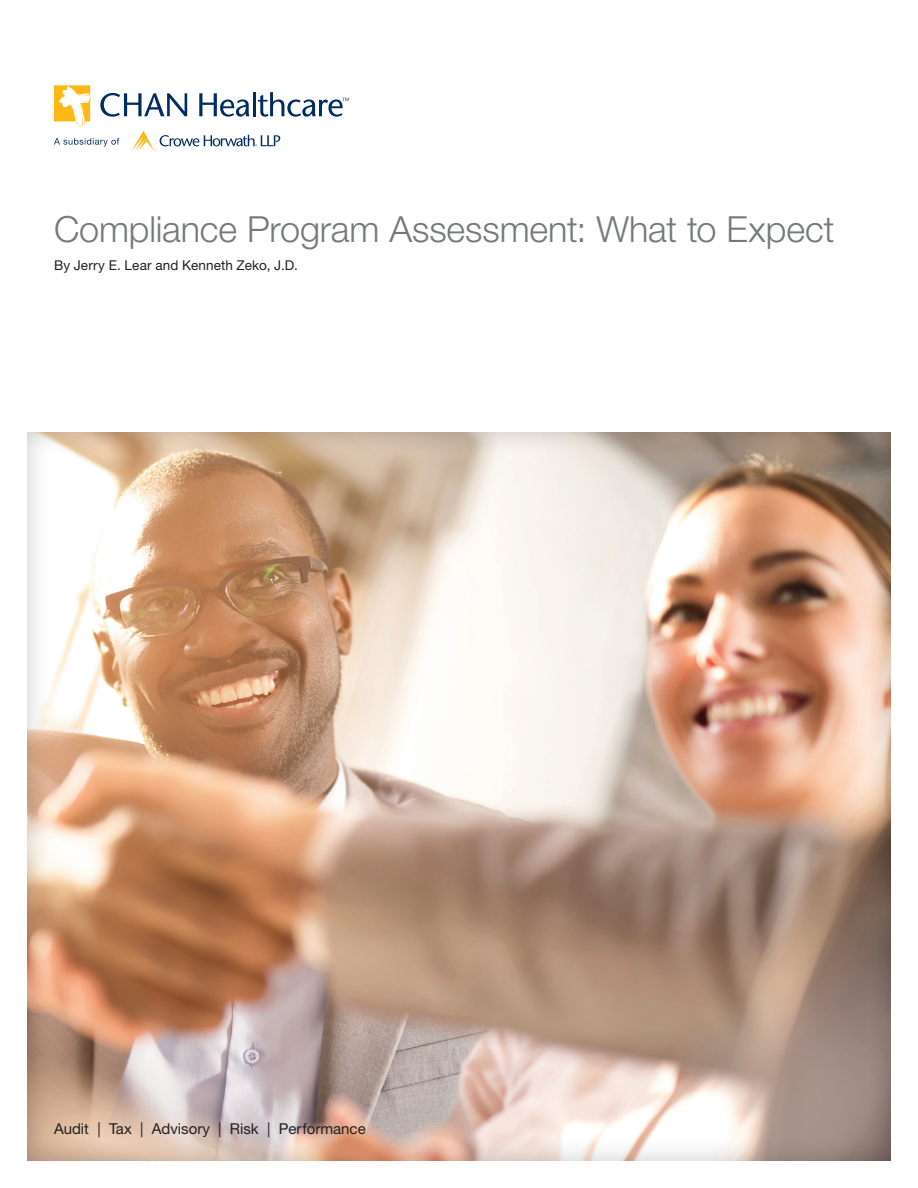
<style>
.page{position:relative;width:918px;height:1188px;background:#fff}
.page>*{position:absolute;margin:0;border:0;box-sizing:border-box;transform-origin:0 0}
.t1{font:300 36px "Helvetica Neue LT Std";letter-spacing:-.005em;color:#76787b}
.t2{font:15px "Helvetica Neue LT Std";color:#231f20}
.Body_Text{font:13.5px "Helvetica Neue LT Std";letter-spacing:.01em;color:#231f20}
</style>
<div class="page">
<svg style="left:54px;top:85px;width:37px;height:41px"></svg>
<svg style="left:100px;top:93px;width:87px;height:24px"></svg>
<svg style="left:199px;top:93px;width:50px;height:24px"></svg>
<hr style="left:253px;top:92px;width:3px;height:24px;background:#002c62">
<svg style="left:258px;top:92px;width:91px;height:25px"></svg>
<svg style="left:54px;top:138px;width:65px;height:8px"></svg>
<svg style="left:132px;top:131px;width:148px;height:20px"></svg>
<div style="left:26px;top:430px;width:866px;height:732px;background:#231f20;opacity:.25"></div>
<p class="t1" style="left:54px;top:207px;width:782px">Compliance Program Assessment: What to Expect</p>
<p class="Body_Text" style="left:54px;top:258px;width:245px">By Jerry E. Lear and Kenneth Zeko, J.D.</p>
<p class="t2" style="left:54px;top:1120px;width:313px">Audit | Tax | Advisory | Risk | Performance</p>
</div>
